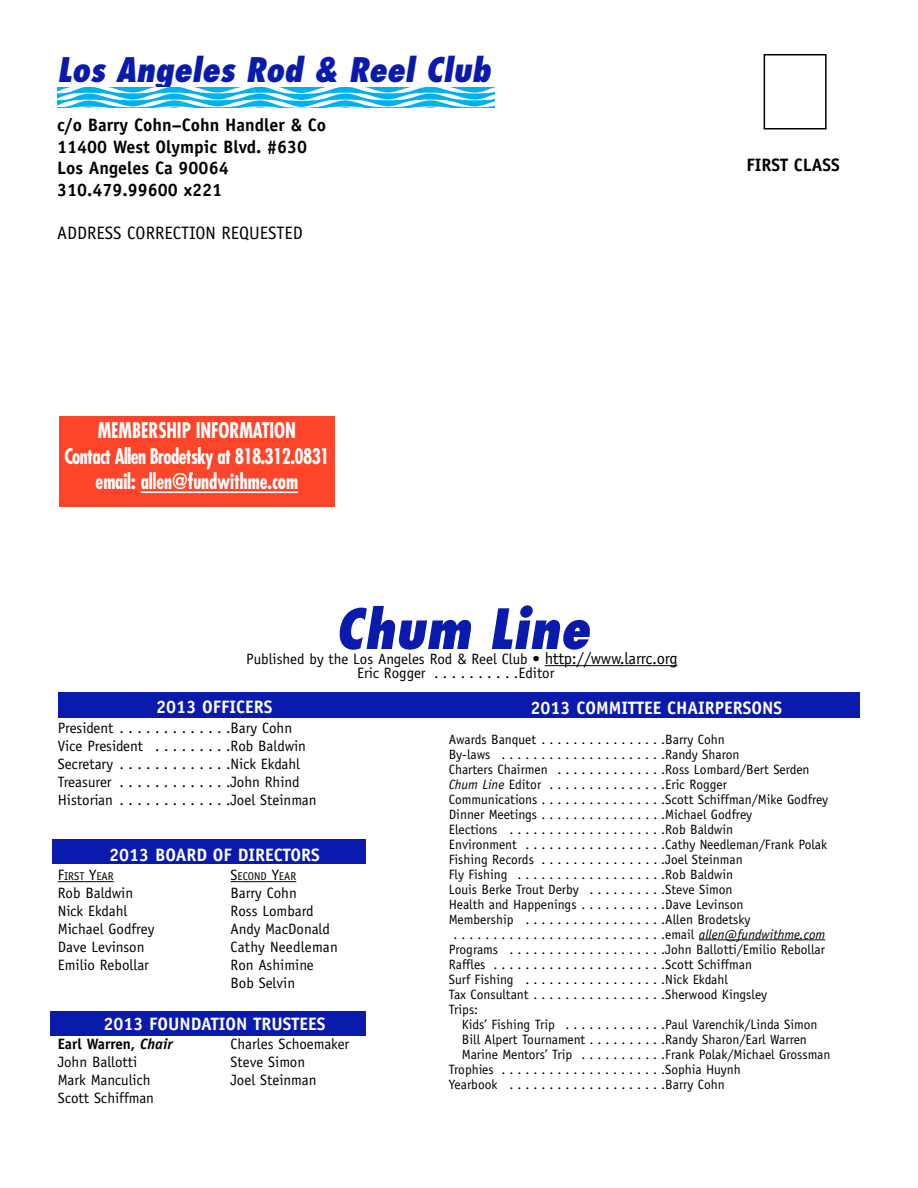
<style>
.page{position:relative;width:918px;height:1188px;background:#fff}
.page>*{position:absolute;margin:0;border:0;box-sizing:border-box;transform-origin:0 0}
.t1{font:italic 800 condensed 54px "Futura";color:#091aad}
.t2{font:italic 800 condensed 33px "Futura";color:#091aad}
.t3{font:700 condensed 21px/25.5px "Futura";letter-spacing:-.005em;color:#fff;text-align:center;scale:.9 1}
.t4{font:700 18px/21.6px "Officina Sans";color:#000}
.t5{font:700 18px "Officina Sans";color:#fff}
.t6{font:18px "Officina Sans";color:#000}
.t7{font:15px/18px "Officina Sans";color:#000}
.t8{font:700 15px "Officina Sans";color:#000}
.t9{font:13.5px "Officina Sans";color:#000}
.t10{font:11.25px "Officina Sans";color:#000}
.s1{font-size:16.5px}
.s2{font-style:italic}
.s3{font-size:15px}
</style>
<div class="page">
<svg style="left:57px;top:88px;width:437px;height:20px"></svg>
<div style="left:764px;top:54px;width:63px;height:75px;border:2px solid #000"></div>
<div style="left:59px;top:417px;width:275px;height:90px;background:#fd4529"></div>
<hr style="left:141px;top:491px;width:157px;height:2px;background:#fff">
<div style="left:52px;top:840px;width:314px;height:24px;background:#091aad"></div>
<div style="left:50px;top:1011px;width:316px;height:24px;background:#091aad"></div>
<div style="left:58px;top:692px;width:802px;height:26px;background:#091aad"></div>
<hr style="left:553px;top:665px;width:68px;height:1px;background:#000">
<svg style="left:621px;top:665px;width:56px;height:1px"></svg>
<svg style="left:58px;top:881px;width:56px;height:1px"></svg>
<hr style="left:237px;top:881px;width:30px;height:1px;background:#000">
<svg style="left:267px;top:881px;width:29px;height:1px"></svg>
<hr style="left:699px;top:940px;width:101px;height:1px;background:#000">
<svg style="left:800px;top:940px;width:25px;height:1px"></svg>
<h2 class="t2" style="left:57px;top:55px;width:435px">Los Angeles Rod &amp; Reel Club</h2>
<h3 class="t4" style="left:57px;top:116px;width:270px">c/o Barry Cohn–Cohn Handler &amp; Co<br>11400 West Olympic Blvd. #630<br>Los Angeles Ca 90064<br>310.479.99600 x221</h3>
<h3 class="t6" style="left:57px;top:226px;width:247px">ADDRESS CORRECTION REQUESTED</h3>
<h3 class="t3" style="left:64px;top:420px;width:296px">MEMBERSHIP INFORMATION<br>Contact Allen Brodetsky at 818.312.0831 email: allen@fundwithme.com</h3>
<h3 class="t4" style="left:746px;top:155px;width:95px">FIRST CLASS</h3>
<h1 class="t1" style="left:335px;top:606px;width:256px">Chum Line</h1>
<p class="t7" style="left:357px;top:653px;width:322px;line-height:13.5px;text-indent:-111px">Published by the Los Angeles Rod &amp; Reel Club • <span class="s1">http://www.larrc.org<br></span>Eric Rogger . . . . . . . . . .Editor</p>
<h3 class="t5" style="left:156px;top:700px;width:118px">2013 OFFICERS</h3>
<p class="t7" style="left:58px;top:720px;width:260px">President . . . . . . . . . . . . .Bary Cohn Vice President . . . . . . . . .Rob Baldwin Secretary . . . . . . . . . . . . .Nick Ekdahl Treasurer . . . . . . . . . . . . .John Rhind Historian . . . . . . . . . . . . .Joel Steinman</p>
<h3 class="t5" style="left:531px;top:701px;width:253px">2013 COMMITTEE CHAIRPERSONS</h3>
<p class="t9" style="left:449px;top:734px;width:278px">Awards Banquet . . . . . . . . . . . . . . . .Barry Cohn</p>
<p class="t9" style="left:449px;top:749px;width:292px">By-laws . . . . . . . . . . . . . . . . . . . . .Randy Sharon</p>
<p class="t9" style="left:449px;top:764px;width:362px">Charters Chairmen . . . . . . . . . . . . . .Ross Lombard/Bert Serden</p>
<p class="t9" style="left:449px;top:779px;width:280px"><span class="s2">Chum Line</span> Editor . . . . . . . . . . . . . . .Eric Rogger</p>
<p class="t9" style="left:449px;top:794px;width:381px">Communications . . . . . . . . . . . . . . . .Scott Schiffman/Mike Godfrey</p>
<p class="t9" style="left:449px;top:809px;width:305px">Dinner Meetings . . . . . . . . . . . . . . . .Michael Godfrey</p>
<p class="t9" style="left:449px;top:824px;width:286px">Elections . . . . . . . . . . . . . . . . . . . .Rob Baldwin</p>
<p class="t9" style="left:449px;top:839px;width:380px">Environment . . . . . . . . . . . . . . . . . .Cathy Needleman/Frank Polak</p>
<p class="t9" style="left:449px;top:854px;width:295px">Fishing Records . . . . . . . . . . . . . . . .Joel Steinman</p>
<p class="t9" style="left:449px;top:869px;width:286px">Fly Fishing . . . . . . . . . . . . . . . . . . .Rob Baldwin</p>
<p class="t9" style="left:449px;top:884px;width:285px">Louis Berke Trout Derby . . . . . . . . . .Steve Simon</p>
<p class="t9" style="left:449px;top:899px;width:296px">Health and Happenings . . . . . . . . . . .Dave Levinson</p>
<p class="t9" style="left:449px;top:914px;width:303px">Membership . . . . . . . . . . . . . . . . . .Allen Brodetsky</p>
<p class="t9" style="left:454px;top:929px;width:373px">. . . . . . . . . . . . . . . . . . . . . . . . . . .email <span class="s2">allen@fundwithme.com</span></p>
<p class="t9" style="left:449px;top:944px;width:378px">Programs . . . . . . . . . . . . . . . . . . . .John Ballotti/Emilio Rebollar</p>
<p class="t9" style="left:449px;top:959px;width:305px">Raffles . . . . . . . . . . . . . . . . . . . . . .Scott Schiffman</p>
<p class="t9" style="left:449px;top:974px;width:281px">Surf Fishing . . . . . . . . . . . . . . . . . .Nick Ekdahl</p>
<p class="t9" style="left:449px;top:989px;width:320px">Tax Consultant . . . . . . . . . . . . . . . . .Sherwood Kingsley</p>
<p class="t9" style="left:449px;top:1004px;width:31px">Trips:</p>
<p class="t9" style="left:462px;top:1019px;width:357px">Kids’ Fishing Trip . . . . . . . . . . . . .Paul Varenchik/Linda Simon</p>
<p class="t9" style="left:462px;top:1034px;width:347px">Bill Alpert Tournament . . . . . . . . . .Randy Sharon/Earl Warren</p>
<p class="t9" style="left:462px;top:1049px;width:370px">Marine Mentors’ Trip . . . . . . . . . . .Frank Polak/Michael Grossman</p>
<p class="t9" style="left:449px;top:1064px;width:294px">Trophies . . . . . . . . . . . . . . . . . . . . .Sophia Huynh</p>
<p class="t9" style="left:449px;top:1079px;width:278px">Yearbook . . . . . . . . . . . . . . . . . . . .Barry Cohn</p>
<h3 class="t5" style="left:109px;top:848px;width:212px">2013 BOARD OF DIRECTORS</h3>
<p class="t10" style="left:58px;top:872px;width:57px"><span class="s3">F</span>IRST <span class="s3">Y</span>EAR</p>
<p class="t10" style="left:231px;top:872px;width:67px"><span class="s3">S</span>ECOND <span class="s3">Y</span>EAR</p>
<p class="t7" style="left:58px;top:885px;width:77px">Rob Baldwin</p>
<p class="t7" style="left:231px;top:885px;width:68px">Barry Cohn</p>
<p class="t7" style="left:58px;top:903px;width:71px">Nick Ekdahl</p>
<p class="t7" style="left:231px;top:903px;width:85px">Ross Lombard</p>
<p class="t7" style="left:58px;top:921px;width:98px">Michael Godfrey</p>
<p class="t7" style="left:231px;top:921px;width:101px">Andy MacDonald</p>
<p class="t7" style="left:58px;top:939px;width:88px">Dave Levinson</p>
<p class="t7" style="left:231px;top:939px;width:109px">Cathy Needleman</p>
<p class="t7" style="left:58px;top:957px;width:93px">Emilio Rebollar</p>
<p class="t7" style="left:231px;top:957px;width:85px">Ron Ashimine<br>Bob Selvin</p>
<h3 class="t5" style="left:103px;top:1017px;width:224px">2013 FOUNDATION TRUSTEES</h3>
<p class="t8" style="left:58px;top:1039px;width:117px">Earl Warren, <span class="s2">Chair</span></p>
<p class="t7" style="left:231px;top:1037px;width:120px">Charles Schoemaker</p>
<p class="t7" style="left:58px;top:1055px;width:81px">John Ballotti</p>
<p class="t7" style="left:231px;top:1055px;width:76px">Steve Simon</p>
<p class="t7" style="left:58px;top:1073px;width:94px">Mark Manculich</p>
<p class="t7" style="left:231px;top:1073px;width:88px">Joel Steinman</p>
<p class="t7" style="left:58px;top:1091px;width:98px">Scott Schiffman</p>
</div>
